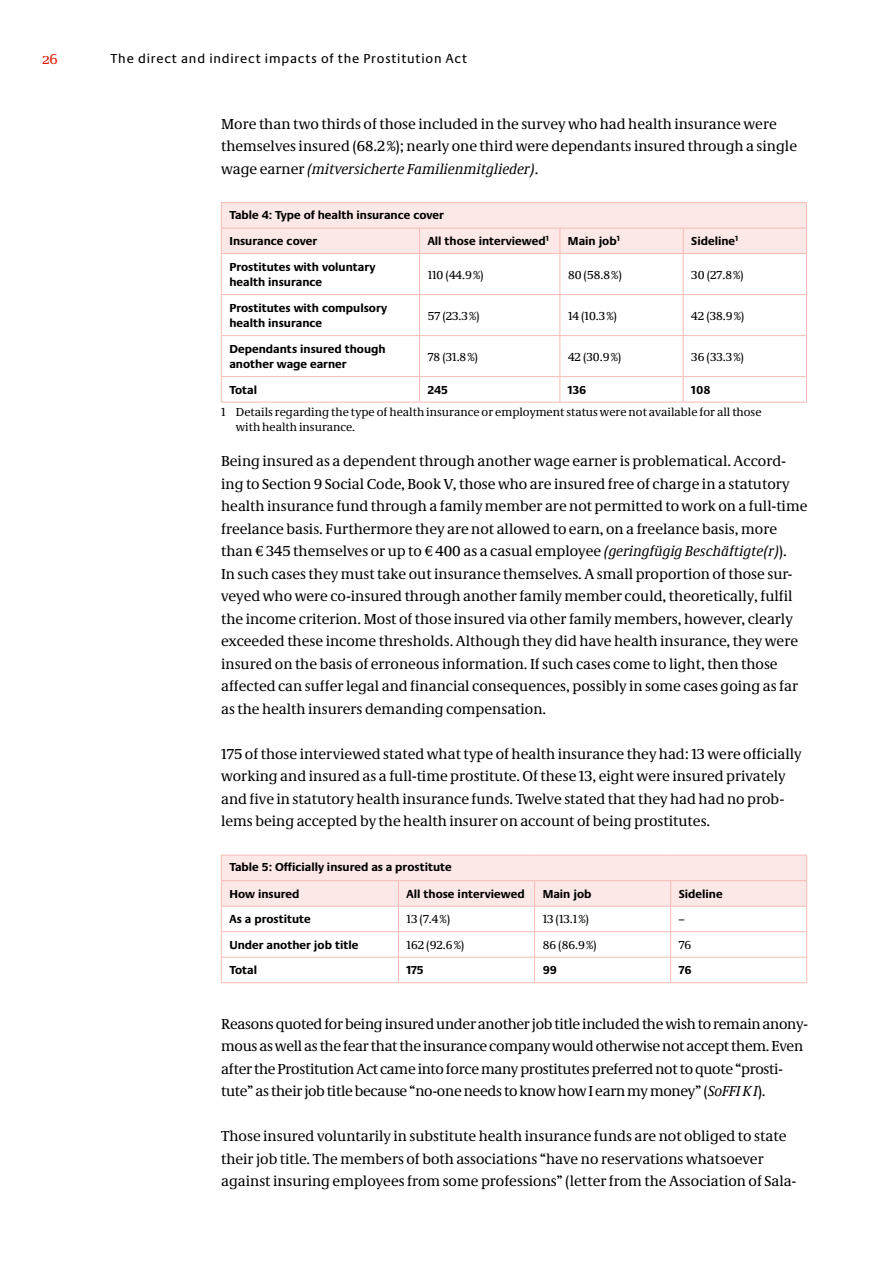
<style>
.page{position:relative;width:893px;height:1263px;background:#fff}
.page>*{position:absolute;margin:0;border:0;box-sizing:border-box;transform-origin:0 0}
.t1{font:15px/22.5px "Neue Demos";color:#000}
.t2{font:15px/22.5px "Neue Demos";letter-spacing:-.02em;color:#000}
.t3{font:15px "Neue Demos CESC Os F";color:#e41e0a}
.t4{font:13.5px "Neue Praxis";letter-spacing:.06em;color:#000}
.t5{font:700 12px/15px "Neue Praxis";color:#000}
.t6{font:12px/15px "Neue Demos";color:#000}
.s1{font-style:italic}
</style>
<div class="page">
<hr style="left:221px;top:202px;width:199px;height:1px;background:#f7bbb5">
<hr style="left:420px;top:202px;width:140px;height:1px;background:#f7bbb5">
<hr style="left:560px;top:202px;width:123px;height:1px;background:#f7bbb5">
<hr style="left:683px;top:202px;width:124px;height:1px;background:#f7bbb5">
<hr style="left:221px;top:254px;width:1px;height:40px;background:#f7bbb5">
<hr style="left:806px;top:254px;width:1px;height:40px;background:#f7bbb5">
<hr style="left:221px;top:294px;width:199px;height:1px;background:#f7bbb5">
<hr style="left:221px;top:295px;width:1px;height:40px;background:#f7bbb5">
<hr style="left:420px;top:294px;width:140px;height:1px;background:#f7bbb5">
<hr style="left:560px;top:294px;width:123px;height:1px;background:#f7bbb5">
<hr style="left:683px;top:294px;width:124px;height:1px;background:#f7bbb5">
<hr style="left:806px;top:295px;width:1px;height:40px;background:#f7bbb5">
<hr style="left:221px;top:335px;width:199px;height:1px;background:#f7bbb5">
<hr style="left:221px;top:336px;width:1px;height:40px;background:#f7bbb5">
<hr style="left:420px;top:335px;width:140px;height:1px;background:#f7bbb5">
<hr style="left:560px;top:335px;width:123px;height:1px;background:#f7bbb5">
<hr style="left:683px;top:335px;width:124px;height:1px;background:#f7bbb5">
<hr style="left:806px;top:336px;width:1px;height:40px;background:#f7bbb5">
<hr style="left:221px;top:376px;width:199px;height:1px;background:#f7bbb5">
<svg style="left:221px;top:377px;width:1px;height:25px"></svg>
<hr style="left:420px;top:376px;width:140px;height:1px;background:#f7bbb5">
<hr style="left:560px;top:376px;width:123px;height:1px;background:#f7bbb5">
<hr style="left:683px;top:376px;width:124px;height:1px;background:#f7bbb5">
<svg style="left:806px;top:377px;width:1px;height:25px"></svg>
<hr style="left:221px;top:402px;width:199px;height:1px;background:#f7bbb5">
<hr style="left:420px;top:402px;width:140px;height:1px;background:#f7bbb5">
<hr style="left:560px;top:402px;width:123px;height:1px;background:#f7bbb5">
<hr style="left:683px;top:402px;width:124px;height:1px;background:#f7bbb5">
<div style="left:221px;top:203px;width:586px;height:51px;background:#fce8e6"></div>
<hr style="left:419px;top:254px;width:1px;height:40px;background:#f7bbb5">
<hr style="left:560px;top:254px;width:1px;height:40px;background:#f7bbb5">
<hr style="left:683px;top:254px;width:1px;height:40px;background:#f7bbb5">
<hr style="left:419px;top:295px;width:1px;height:40px;background:#f7bbb5">
<hr style="left:560px;top:295px;width:1px;height:40px;background:#f7bbb5">
<hr style="left:683px;top:295px;width:1px;height:40px;background:#f7bbb5">
<hr style="left:419px;top:336px;width:1px;height:40px;background:#f7bbb5">
<hr style="left:560px;top:336px;width:1px;height:40px;background:#f7bbb5">
<hr style="left:683px;top:336px;width:1px;height:40px;background:#f7bbb5">
<svg style="left:419px;top:377px;width:1px;height:25px"></svg>
<svg style="left:560px;top:377px;width:1px;height:25px"></svg>
<svg style="left:683px;top:377px;width:1px;height:25px"></svg>
<svg style="left:221px;top:855px;width:586px;height:127px"></svg>
<hr style="left:221px;top:982px;width:177px;height:1px;background:#f7bbb5">
<hr style="left:398px;top:982px;width:137px;height:1px;background:#f7bbb5">
<hr style="left:535px;top:982px;width:136px;height:1px;background:#f7bbb5">
<hr style="left:671px;top:982px;width:136px;height:1px;background:#f7bbb5">
<p class="t3" style="left:43px;top:50px;width:17px">26</p>
<p class="t4" style="left:111px;top:51px;width:358px">The direct and indirect impacts of the Prostitution Act</p>
<p class="t1" style="left:221px;top:112px;width:577px">More than two thirds of those included in the survey who had health insurance were themselves insured (68.2%); nearly one third were dependants insured through a single wage earner <span class="s1">(mitversicherte Familienmitglieder)</span>.</p>
<p class="t5" style="left:229px;top:207px;width:216px">Table 4: Type of health insurance cover</p>
<p class="t5" style="left:229px;top:234px;width:89px">Insurance cover</p>
<p class="t5" style="left:428px;top:234px;width:123px">All those interviewed<sup>1</sup></p>
<p class="t5" style="left:568px;top:234px;width:53px">Main job<sup>1</sup></p>
<p class="t5" style="left:691px;top:234px;width:49px">Sideline<sup>1</sup></p>
<p class="t5" style="left:229px;top:259px;width:148px">Prostitutes with voluntary health insurance</p>
<p class="t6" style="left:428px;top:267px;width:57px">110 (44.9%)</p>
<p class="t6" style="left:568px;top:267px;width:55px">80 (58.8%)</p>
<p class="t6" style="left:691px;top:267px;width:54px">30 (27.8%)</p>
<p class="t5" style="left:229px;top:300px;width:159px">Prostitutes with compulsory health insurance</p>
<p class="t6" style="left:428px;top:308px;width:54px">57 (23.3%)</p>
<p class="t6" style="left:568px;top:308px;width:50px">14 (10.3%)</p>
<p class="t6" style="left:691px;top:308px;width:55px">42 (38.9%)</p>
<p class="t5" style="left:229px;top:341px;width:158px">Dependants insured though another wage earner</p>
<p class="t6" style="left:428px;top:349px;width:52px">78 (31.8%)</p>
<p class="t6" style="left:568px;top:349px;width:55px">42 (30.9%)</p>
<p class="t6" style="left:691px;top:349px;width:54px">36 (33.3%)</p>
<p class="t5" style="left:229px;top:382px;width:29px">Total</p>
<p class="t5" style="left:428px;top:382px;width:22px">245</p>
<p class="t5" style="left:568px;top:382px;width:20px">136</p>
<p class="t5" style="left:691px;top:382px;width:21px">108</p>
<p class="t6" style="left:236px;top:404px;width:527px;text-indent:-15px">1 Details regarding the type of health insurance or employment status were not available for all those with health insurance.</p>
<p class="t1" style="left:221px;top:450px;width:588px">Being insured as a dependent through another wage earner is problematical. Accord&shy;ing to Section 9 Social Code, Book V, those who are insured free of charge in a statutory health insurance fund through a family member are not permitted to work on a full-time freelance basis. Furthermore they are not allowed to earn, on a freelance basis, more than € 345 themselves or up to € 400 as a casual employee <span class="s1">(geringfügig Beschäftigte(r)</span>).<br>In such cases they must take out insurance themselves. A small proportion of those sur&shy;veyed who were co-insured through another family member could, theoretically, fulfil the income criterion. Most of those insured via other family members, however, clearly exceeded these income thresholds. Although they did have health insurance, they were insured on the basis of erroneous information. If such cases come to light, then those affected can suffer legal and financial consequences, possibly in some cases going as far as the health insurers demanding compensation.</p>
<p class="t1" style="left:221px;top:742px;width:582px">175 of those interviewed stated what type of health insurance they had: 13 were officially working and insured as a full-time prostitute. Of these 13, eight were insured privately and five in statutory health insurance funds. Twelve stated that they had had no prob&shy;lems being accepted by the health insurer on account of being prostitutes.</p>
<p class="t5" style="left:229px;top:860px;width:224px">Table 5: Officially insured as a prostitute</p>
<p class="t5" style="left:229px;top:886px;width:72px">How insured</p>
<p class="t5" style="left:407px;top:886px;width:120px">All those interviewed</p>
<p class="t5" style="left:543px;top:886px;width:50px">Main job</p>
<p class="t5" style="left:679px;top:886px;width:45px">Sideline</p>
<p class="t5" style="left:229px;top:912px;width:83px">As a prostitute</p>
<p class="t6" style="left:407px;top:912px;width:45px">13 (7.4%)</p>
<p class="t6" style="left:543px;top:912px;width:48px">13 (13.1%)</p>
<p class="t6" style="left:679px;top:912px;width:7px">–</p>
<p class="t5" style="left:229px;top:937px;width:130px">Under another job title</p>
<p class="t6" style="left:407px;top:937px;width:59px">162 (92.6%)</p>
<p class="t6" style="left:543px;top:937px;width:56px">86 (86.9%)</p>
<p class="t6" style="left:679px;top:937px;width:14px">76</p>
<p class="t5" style="left:229px;top:963px;width:29px">Total</p>
<p class="t5" style="left:407px;top:963px;width:19px">175</p>
<p class="t5" style="left:543px;top:963px;width:16px">99</p>
<p class="t5" style="left:679px;top:963px;width:14px">76</p>
<p class="t2" style="left:221px;top:1012px;width:588px">Reasons quoted for being insured under another job title included the wish to remain anony&shy;mous as well as the fear that the insurance company would otherwise not accept them. Even after the Prostitution Act came into force many prostitutes preferred not to quote “prosti&shy;tute” as their job title because “no-one needs to know how I earn my money” (<span class="s1">SoFFI K I</span>).</p>
<p class="t1" style="left:221px;top:1125px;width:577px">Those insured voluntarily in substitute health insurance funds are not obliged to state their job title. The members of both associations “have no reservations whatsoever against insuring employees from some professions” (letter from the Association of Sala-</p>
</div>
